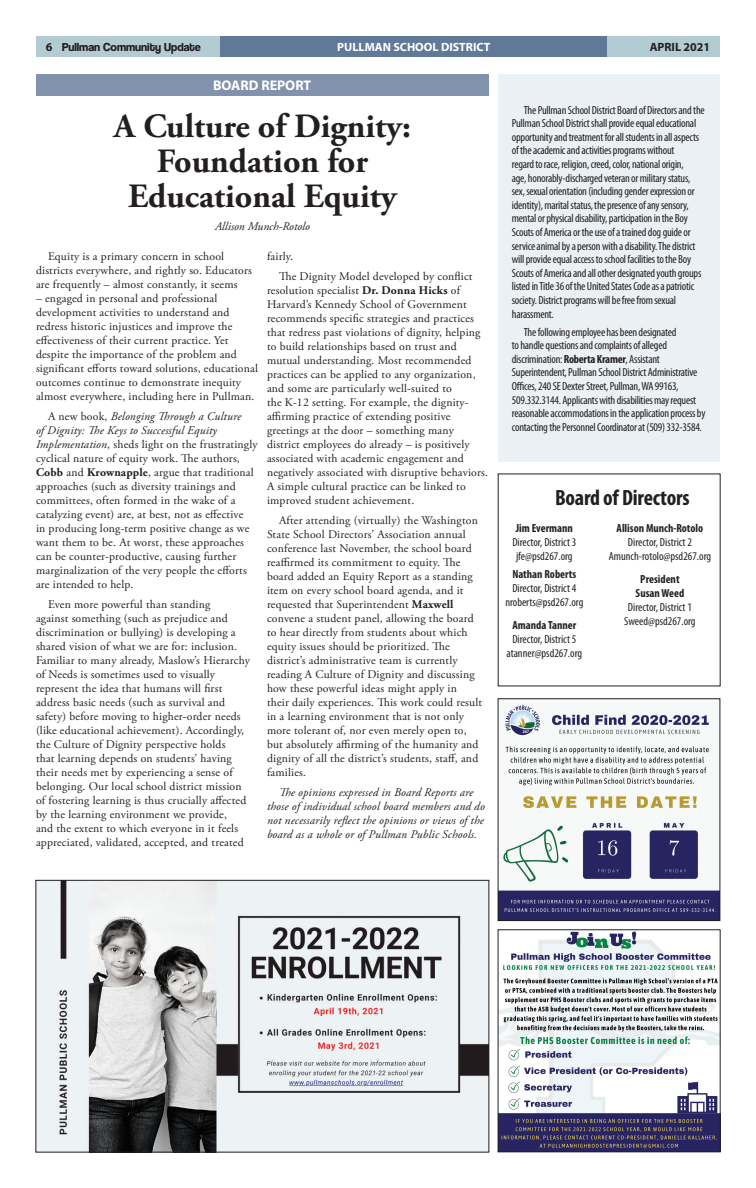
<style>
.page{position:relative;width:756px;height:1188px;background:#fff}
.page>*{position:absolute;margin:0;border:0;box-sizing:border-box;transform-origin:0 0}
.Headline{font:700 34px/35px "Adobe Garamond Pro";color:#231f20;text-align:center}
.Headline-2{font:700 condensed 22.2px "Myriad Pro";letter-spacing:-.01em;color:#231f20}
.t1{font:700 14px "Myriad Pro";color:#fff}
.t2{font:700 12px "Coolvetica Rg";color:#231f20}
.t3{font:700 12px "Myriad Pro";color:#fff}
.t4{font:700 12px "Myriad Pro";color:#231f20}
.Body_Text{font:11.8px/14px "Adobe Garamond Pro";letter-spacing:.015em;color:#231f20}
.Body_Text-2{font:condensed 11.8px/13.6px "Myriad Pro";letter-spacing:-.02em;color:#231f20}
.Body_Text-3{font:condensed 11.8px "Myriad Pro";color:#231f20}
.Body_Text-4{font:italic 11.8px/14px "Adobe Garamond Pro";letter-spacing:.015em;color:#231f20}
.Body_Text-5{font:700 condensed 11.8px "Myriad Pro";color:#231f20}
.Headline-3{font:italic 11.8px "Adobe Garamond Pro";color:#231f20}
.s1{font-family:"Myriad Pro"}
.s2{font-style:italic}
.s3{font-weight:700}
</style>
<div class="page">
<div style="left:219px;top:36px;width:388px;height:21px;background:#617999"></div>
<div style="left:36px;top:36px;width:183px;height:21px;background:#b3cbd3"></div>
<div style="left:607px;top:36px;width:113px;height:21px;background:#b3cbd3"></div>
<div style="left:498px;top:74px;width:222px;height:388px;background:#eaf0f3"></div>
<div style="left:36px;top:74px;width:453px;height:21px;background:#8392ac"></div>
<img style="left:500px;top:705px;width:218px;height:214px">
<div style="left:498px;top:699px;width:222px;height:222px;border:1px solid #231f20"></div>
<img style="left:38px;top:882px;width:449px;height:268px">
<div style="left:36px;top:880px;width:453px;height:272px;border:1px solid #231f20"></div>
<img style="left:500px;top:932px;width:218px;height:218px">
<div style="left:498px;top:930px;width:222px;height:222px;border:1px solid #231f20"></div>
<p class="t3" style="left:337px;top:39px;width:155px">PULLMAN SCHOOL DISTRICT</p>
<p class="t2" style="left:46px;top:40px;width:157px"><span class="s1">6</span> Pullman Community Update</p>
<p class="t4" style="left:650px;top:39px;width:62px">APRIL 2021</p>
<p class="t1" style="left:213px;top:76px;width:100px">BOARD REPORT</p>
<p class="Headline" style="left:114px;top:110px;width:299px">A Culture of Dignity:<br>Foundation for<br>Educational Equity</p>
<p class="Headline-3" style="left:215px;top:219px;width:96px">Allison Munch-Rotolo</p>
<p class="Body_Text" style="left:36px;top:250px;width:217px;text-indent:12px">Equity is a primary concern in school districts everywhere, and rightly so. Educators are frequently – almost constantly, it seems</p>
<p class="Body_Text" style="left:36px;top:292px;width:223px">– engaged in personal and professional development activities to understand and redress historic injustices and improve the effectiveness of their current practice. Yet despite the importance of the problem and significant efforts toward solutions, educational outcomes continue to demonstrate inequity almost everywhere, including here in Pullman.</p>
<p class="Body_Text" style="left:36px;top:409px;width:223px;text-indent:12px">A new book, <span class="s2">Belonging Through a Culture<br>of Dignity: The Keys to Successful Equity Implementation</span>, sheds light on the frustratingly cyclical nature of equity work. The authors, <span class="s3">Cobb</span> and <span class="s3">Krownapple</span>, argue that traditional approaches (such as diversity trainings and committees, often formed in the wake of a catalyzing event) are, at best, not as effective<br>in producing long-term positive change as we want them to be. At worst, these approaches can be counter-productive, causing further marginalization of the very people the efforts are intended to help.</p>
<p class="Body_Text" style="left:36px;top:597px;width:216px;text-indent:12px">Even more powerful than standing<br>against something (such as prejudice and discrimination or bullying) is developing a shared vision of what we are for: inclusion.<br>Familiar to many already, Maslow’s Hierarchy of Needs is sometimes used to visually represent the idea that humans will first address basic needs (such as survival and safety) before moving to higher-order needs (like educational achievement). Accordingly, the Culture of Dignity perspective holds<br>that learning depends on students’ having their needs met by experiencing a sense of belonging. Our local school district mission of fostering learning is thus crucially affected by the learning environment we provide,<br>and the extent to which everyone in it feels appreciated, validated, accepted, and treated</p>
<p class="Body_Text" style="left:267px;top:250px;width:28px">fairly.</p>
<p class="Body_Text" style="left:267px;top:269px;width:223px;text-indent:12px">The Dignity Model developed by conflict resolution specialist <span class="s3">Dr. Donna Hicks</span> of Harvard’s Kennedy School of Government recommends specific strategies and practices that redress past violations of dignity, helping to build relationships based on trust and mutual understanding. Most recommended practices can be applied to any organization, and some are particularly well-suited to<br>the K-12 setting. For example, the dignity&shy;affirming practice of extending positive greetings at the door – something many district employees do already – is positively associated with academic engagement and negatively associated with disruptive behaviors.<br>A simple cultural practice can be linked to improved student achievement.</p>
<p class="Body_Text" style="left:267px;top:513px;width:217px;text-indent:12px">After attending (virtually) the Washington State School Directors’ Association annual conference last November, the school board reaffirmed its commitment to equity. The board added an Equity Report as a standing item on every school board agenda, and it requested that Superintendent <span class="s3">Maxwell </span>convene a student panel, allowing the board to hear directly from students about which equity issues should be prioritized. The district’s administrative team is currently reading A Culture of Dignity and discussing how these powerful ideas might apply in<br>their daily experiences. This work could result in a learning environment that is not only more tolerant of, nor even merely open to, but absolutely affirming of the humanity and dignity of all the district’s students, staff, and families.</p>
<p class="Body_Text-4" style="left:267px;top:785px;width:219px;text-indent:12px">The opinions expressed in Board Reports are those of individual school board members and do not necessarily reflect the opinions or views of the board as a whole or of Pullman Public Schools.</p>
<p class="Body_Text-2" style="left:512px;top:103px;width:194px;text-indent:12px">The Pullman School District Board of Directors and the Pullman School District shall provide equal educational opportunity and treatment for all students in all aspects of the academic and activities programs without<br>regard to race, religion, creed, color, national origin,<br>age, honorably-discharged veteran or military status, sex, sexual orientation (including gender expression or identity), marital status, the presence of any sensory, mental or physical disability, participation in the Boy Scouts of America or the use of a trained dog guide or service animal by a person with a disability. The district will provide equal access to school facilities to the Boy Scouts of America and all other designated youth groups listed in Title 36 of the United States Code as a patriotic society. District programs will be free from sexual harassment.</p>
<p class="Body_Text-2" style="left:512px;top:325px;width:195px;text-indent:12px">The following employee has been designated<br>to handle questions and complaints of alleged discrimination: <span class="s3">Roberta Kramer</span>, Assistant Superintendent, Pullman School District Administrative Offices, 240 SE Dexter Street, Pullman, WA 99163, 509.332.3144. Applicants with disabilities may request reasonable accommodations in the application process by contacting the Personnel Coordinator at (509) 332-3584.</p>
<p class="Headline-2" style="left:555px;top:484px;width:136px">Board of Directors</p>
<p class="Body_Text-5" style="left:516px;top:521px;width:59px">Jim Evermann</p>
<p class="Body_Text-3" style="left:512px;top:535px;width:66px">Director, District 3</p>
<p class="Body_Text-3" style="left:516px;top:549px;width:58px">jfe@psd267.org</p>
<p class="Body_Text-5" style="left:512px;top:567px;width:66px">Nathan Roberts</p>
<p class="Body_Text-3" style="left:512px;top:581px;width:66px">Director, District 4</p>
<p class="Body_Text-3" style="left:505px;top:595px;width:80px">nroberts@psd267.org</p>
<p class="Body_Text-5" style="left:512px;top:618px;width:65px">Amanda Tanner</p>
<p class="Body_Text-3" style="left:512px;top:632px;width:66px">Director, District 5</p>
<p class="Body_Text-3" style="left:507px;top:646px;width:77px">atanner@psd267.org</p>
<p class="Body_Text-5" style="left:617px;top:521px;width:88px">Allison Munch-Rotolo</p>
<p class="Body_Text-3" style="left:628px;top:535px;width:66px">Director, District 2</p>
<p class="Body_Text-3" style="left:609px;top:549px;width:104px">Amunch-rotolo@psd267.org</p>
<p class="Body_Text-5" style="left:640px;top:572px;width:41px">President</p>
<p class="Body_Text-5" style="left:636px;top:585px;width:50px">Susan Weed</p>
<p class="Body_Text-3" style="left:628px;top:600px;width:66px">Director, District 1</p>
<p class="Body_Text-3" style="left:624px;top:614px;width:73px">Sweed@psd267.org</p>
</div>
